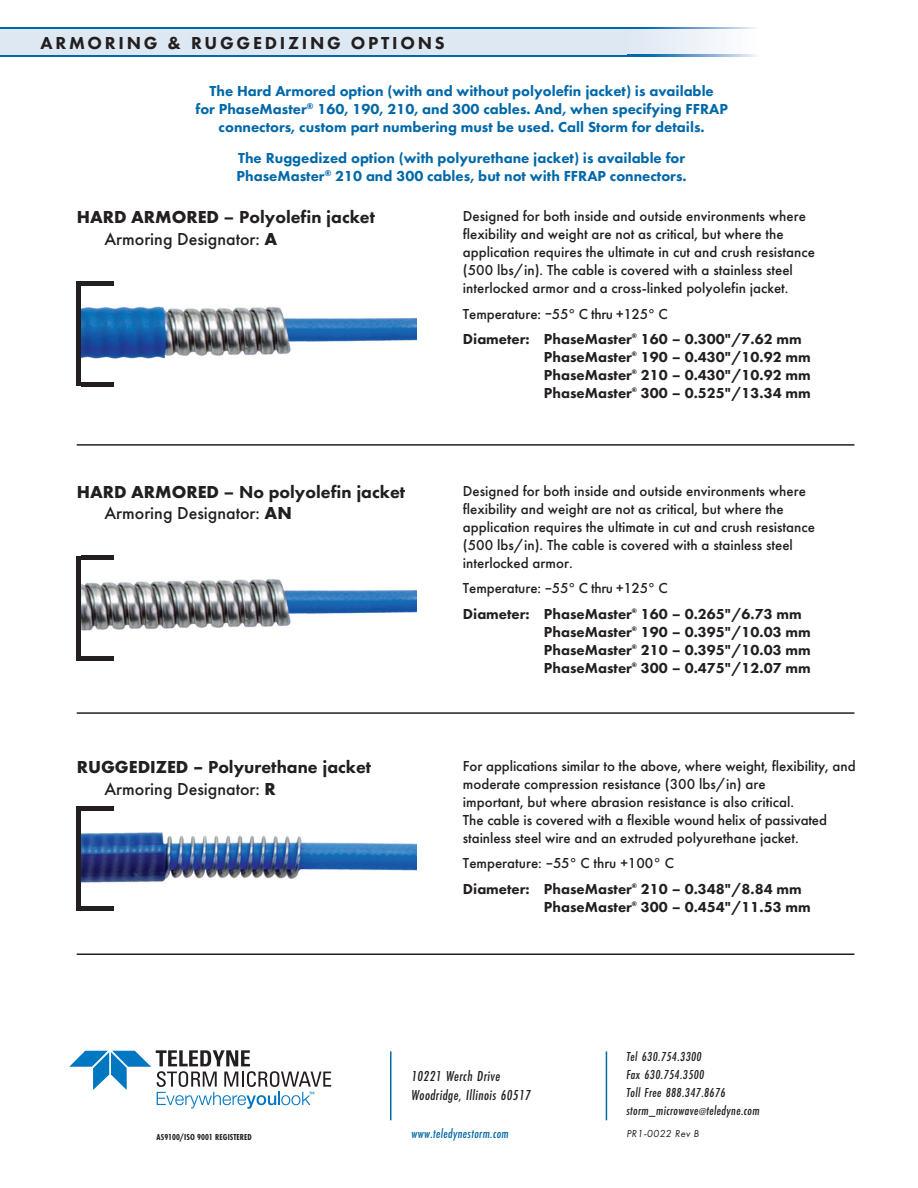
<style>
.page{position:relative;width:918px;height:1188px;background:#fff}
.page>*{position:absolute;margin:0;border:0;box-sizing:border-box;transform-origin:0 0}
.t1{font:800 18px "Futura PT";color:#231f20}
.t2{font:500 18px "Futura PT";color:#231f20}
.t3{font:800 18px "Futura PT";letter-spacing:.15em;color:#231f20}
.t4{font:500 15px/18px "Futura PT";color:#231f20}
.t5{font:800 15px "Futura PT";color:#231f20}
.t6{font:800 15px/18px "Futura PT";color:#0068a9;text-align:center}
.t7{font:italic 500 15px "Futura PT Cond";letter-spacing:.025em;color:#231f20}
.t8{font:italic 500 13.5px "Futura PT Cond";letter-spacing:.025em;color:#231f20}
.t9{font:italic 500 13.5px "Futura PT Cond";letter-spacing:.025em;color:#0068a9}
.t10{font:italic 10.5px "Futura PT";letter-spacing:.025em;color:#231f20}
.t11{font:700 9px "Futura PT Cond";letter-spacing:.01em;color:#231f20}
.t12{font:800 6.75px "Futura PT";color:#231f20}
.s1{font-weight:700}
.s2{font-size:10.5px}
</style>
<div class="page">
<div style="left:0;top:27px;width:630px;height:29px;background:#dee8f3"></div>
<hr style="left:0;top:55px;width:629px;height:2px;background:#0068a9">
<hr style="left:0;top:27px;width:629px;height:2px;background:#0068a9">
<div style="left:629px;top:27px;width:130px;height:29px;background:linear-gradient(to right,#dfe8f3,#fefefe)"></div>
<svg style="left:629px;top:55px;width:130px;height:2px"></svg>
<svg style="left:629px;top:27px;width:130px;height:2px"></svg>
<img style="left:79px;top:281px;width:337px;height:78px">
<hr style="left:77px;top:282px;width:4px;height:104px;background:#231f20">
<hr style="left:81px;top:282px;width:33px;height:4px;background:#231f20">
<hr style="left:81px;top:382px;width:33px;height:4px;background:#231f20">
<img style="left:81px;top:555px;width:335px;height:102px">
<hr style="left:77px;top:556px;width:4px;height:104px;background:#231f20">
<hr style="left:81px;top:556px;width:33px;height:4px;background:#231f20">
<hr style="left:81px;top:657px;width:33px;height:4px;background:#231f20">
<img style="left:81px;top:810px;width:335px;height:97px">
<hr style="left:77px;top:806px;width:4px;height:105px;background:#231f20">
<hr style="left:81px;top:806px;width:33px;height:4px;background:#231f20">
<hr style="left:81px;top:907px;width:33px;height:4px;background:#231f20">
<hr style="left:390px;top:1051px;width:1px;height:69px;background:#0068a9">
<hr style="left:606px;top:1051px;width:1px;height:69px;background:#0068a9">
<svg style="left:69px;top:1050px;width:262px;height:59px"></svg>
<hr style="left:77px;top:712px;width:777px;height:2px;background:#231f20">
<hr style="left:77px;top:444px;width:777px;height:2px;background:#231f20">
<hr style="left:77px;top:953px;width:777px;height:2px;background:#231f20">
<p class="t3" style="left:40px;top:31px;width:406px">ARMORING &amp; RUGGEDIZING OPTIONS</p>
<p class="t6" style="left:195px;top:81px;width:534px">The Hard Armored option (with and without polyolefin jacket) is available<br>for PhaseMaster<sup>®</sup> 160, 190, 210, and 300 cables. And, when specifying FFRAP connectors, custom part numbering must be used. Call Storm for details.</p>
<p class="t6" style="left:237px;top:149px;width:452px;text-align:left">The Ruggedized option (with polyurethane jacket) is available for<br>PhaseMaster<sup>®</sup> 210 and 300 cables, but not with FFRAP connectors.</p>
<p class="t1" style="left:77px;top:206px;width:300px"><span class="s1">HARD ARMORED</span> – Polyolefin jacket</p>
<p class="t2" style="left:104px;top:228px;width:174px">Armoring Designator: <span class="s1">A</span></p>
<p class="t4" style="left:463px;top:207px;width:353px">Designed for both inside and outside environments where flexibility and weight are not as critical, but where the application requires the ultimate in cut and crush resistance (500 lbs/in). The cable is covered with a stainless steel interlocked armor and a cross-linked polyolefin jacket.</p>
<p class="t4" style="left:463px;top:305px;width:206px">Temperature: –55° C thru +125° C</p>
<p class="t5" style="left:463px;top:330px;width:171px">Diameter: PhaseMaster</p>
<p class="t12" style="left:632px;top:332px;width:7px">®</p>
<p class="t5" style="left:641px;top:330px;width:162px">160 – 0.300"/7.62 mm</p>
<p class="t5" style="left:544px;top:348px;width:90px">PhaseMaster</p>
<p class="t12" style="left:632px;top:350px;width:7px">®</p>
<p class="t5" style="left:641px;top:348px;width:171px">190 – 0.430"/10.92 mm</p>
<p class="t5" style="left:544px;top:366px;width:90px">PhaseMaster</p>
<p class="t12" style="left:632px;top:368px;width:7px">®</p>
<p class="t5" style="left:641px;top:366px;width:171px">210 – 0.430"/10.92 mm</p>
<p class="t5" style="left:544px;top:384px;width:90px">PhaseMaster</p>
<p class="t12" style="left:632px;top:386px;width:7px">®</p>
<p class="t5" style="left:641px;top:384px;width:171px">300 – 0.525"/13.34 mm</p>
<p class="t1" style="left:77px;top:480px;width:330px"><span class="s1">HARD ARMORED</span> – No polyolefin jacket</p>
<p class="t2" style="left:104px;top:502px;width:189px">Armoring Designator: <span class="s1">AN</span></p>
<p class="t4" style="left:463px;top:482px;width:353px">Designed for both inside and outside environments where flexibility and weight are not as critical, but where the application requires the ultimate in cut and crush resistance (500 lbs/in). The cable is covered with a stainless steel interlocked armor.</p>
<p class="t4" style="left:463px;top:579px;width:206px">Temperature: –55° C thru +125° C</p>
<p class="t5" style="left:463px;top:604px;width:171px">Diameter: PhaseMaster</p>
<p class="t12" style="left:632px;top:606px;width:7px">®</p>
<p class="t5" style="left:641px;top:604px;width:162px">160 – 0.265"/6.73 mm</p>
<p class="t5" style="left:544px;top:622px;width:90px">PhaseMaster</p>
<p class="t12" style="left:632px;top:624px;width:7px">®</p>
<p class="t5" style="left:641px;top:622px;width:171px">190 – 0.395"/10.03 mm</p>
<p class="t5" style="left:544px;top:640px;width:90px">PhaseMaster</p>
<p class="t12" style="left:632px;top:642px;width:7px">®</p>
<p class="t5" style="left:641px;top:640px;width:171px">210 – 0.395"/10.03 mm</p>
<p class="t5" style="left:544px;top:658px;width:90px">PhaseMaster</p>
<p class="t12" style="left:632px;top:660px;width:7px">®</p>
<p class="t5" style="left:641px;top:658px;width:171px">300 – 0.475"/12.07 mm</p>
<p class="t1" style="left:77px;top:756px;width:296px"><span class="s1">RUGGEDIZED –</span> Polyurethane jacket</p>
<p class="t2" style="left:104px;top:778px;width:173px">Armoring Designator: <span class="s1">R</span></p>
<p class="t4" style="left:463px;top:757px;width:394px">For applications similar to the above, where weight, flexibility, and moderate compression resistance (300 lbs/in) are<br>important, but where abrasion resistance is also critical.<br>The cable is covered with a flexible wound helix of passivated stainless steel wire and an extruded polyurethane jacket.</p>
<p class="t4" style="left:463px;top:855px;width:213px">Temperature: –55° C thru +100° C</p>
<p class="t5" style="left:463px;top:880px;width:171px">Diameter: PhaseMaster</p>
<p class="t12" style="left:632px;top:882px;width:7px">®</p>
<p class="t5" style="left:641px;top:880px;width:162px">210 – 0.348"/8.84 mm</p>
<p class="t5" style="left:544px;top:898px;width:90px">PhaseMaster</p>
<p class="t12" style="left:632px;top:900px;width:7px">®</p>
<p class="t5" style="left:641px;top:898px;width:171px">300 – 0.454"/11.53 mm</p>
<p class="t11" style="left:157px;top:1132px;width:97px">AS9100/ISO 9001 REGISTERED</p>
<p class="t7" style="left:412px;top:1067px;width:90px">10221 Werch Drive</p>
<p class="t7" style="left:412px;top:1087px;width:121px">Woodridge, Illinois 60517</p>
<p class="t8" style="left:626px;top:1048px;width:77px">Tel 630.754.3300</p>
<p class="t8" style="left:626px;top:1066px;width:79px">Fax 630.754.3500</p>
<p class="t8" style="left:626px;top:1084px;width:101px">Toll Free 888.347.8676</p>
<p class="t8" style="left:626px;top:1102px;width:135px">storm_microwave<span class="s2">@</span>teledyne.com</p>
<p class="t9" style="left:412px;top:1126px;width:99px">www.teledynestorm.com</p>
<p class="t10" style="left:626px;top:1127px;width:74px">PR1-0022 Rev B</p>
</div>
